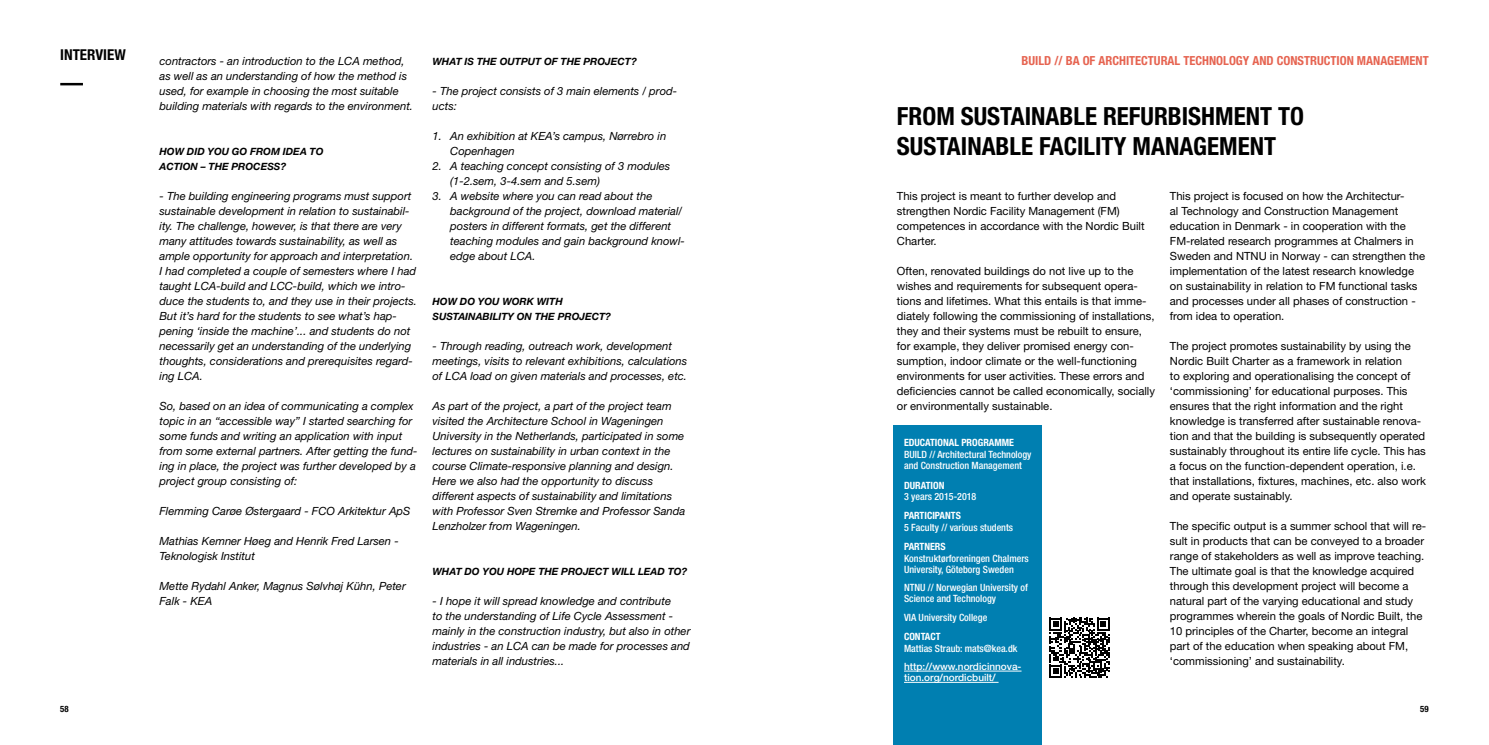
<style>
.page{position:relative;width:1489px;height:745px;background:#fff}
.page>*{position:absolute;margin:0;border:0;box-sizing:border-box;transform-origin:0 0}
.Brødtekst{font:700 condensed 25px/30px "Helvetica Neue LT Std";color:#000}
.Titel__over_streg{font:700 condensed 15px "Helvetica Neue LT Std";color:#000}
.Program_område_10_12{font:700 condensed 12.5px "Helvetica Neue LT Std";color:#e66451}
.Brød_italic{font:italic 11.25px/15px "Helvetica Neue LT Std";color:#000}
.Brødtekst-2{font:11.25px/15px "Helvetica Neue LT Std";color:#000}
.Infobox_brød{font:500 condensed 10px/11.2px "Helvetica Neue LT Std";color:#fff}
.interview_question{font:italic 700 10px/15px "Helvetica Neue LT Std";color:#000}
.infobox_title{font:700 condensed 10px "Helvetica Neue LT Std";color:#fff}
.Infobox_brød-2{font:500 10px/11.2px "Helvetica Neue LT Std";color:#fff}
.t1{font:700 condensed 8.75px "Helvetica Neue LT Std";color:#000}
</style>
<div class="page">
<hr style="left:60px;top:83px;width:23px;height:2px;background:#000">
<div style="left:893px;top:425px;width:149px;height:319px;background:#007fb1"></div>
<hr style="left:904px;top:670px;width:117px;height:1px;background:#fff">
<hr style="left:904px;top:681px;width:94px;height:1px;background:#fff">
<svg style="left:1049px;top:617px;width:60px;height:60px"></svg>
<p class="Titel__over_streg" style="left:60px;top:46px;width:67px">INTERVIEW</p>
<p class="Brød_italic" style="left:159px;top:53px;width:255px">contractors - an introduction to the LCA method, as well as an understanding of how the method is used, for example in choosing the most suitable building materials with regards to the environment.</p>
<p class="interview_question" style="left:159px;top:143px;width:165px">HOW DID YOU GO FROM IDEA TO<br>ACTION – THE PROCESS?</p>
<p class="Brød_italic" style="left:159px;top:188px;width:259px">- The building engineering programs must support sustainable development in relation to sustainabil&shy;ity. The challenge, however, is that there are very many attitudes towards sustainability, as well as ample opportunity for approach and interpretation.<br>I had completed a couple of semesters where I had taught LCA-build and LCC-build, which we intro&shy;duce the students to, and they use in their projects.<br>But it’s hard for the students to see what’s hap&shy;pening ‘inside the machine’... and students do not necessarily get an understanding of the underlying thoughts, considerations and prerequisites regard&shy;ing LCA.</p>
<p class="Brød_italic" style="left:159px;top:398px;width:260px">So, based on an idea of communicating a complex topic in an “accessible way” I started searching for some funds and writing an application with input from some external partners. After getting the fund&shy;ing in place, the project was further developed by a project group consisting of:</p>
<p class="Brød_italic" style="left:159px;top:503px;width:252px">Flemming Carøe Østergaard - FCO Arkitektur ApS</p>
<p class="Brød_italic" style="left:159px;top:533px;width:241px">Mathias Kemner Høeg and Henrik Fred Larsen -<br>Teknologisk Institut</p>
<p class="Brød_italic" style="left:159px;top:578px;width:248px">Mette Rydahl Anker, Magnus Sølvhøj Kühn, Peter<br>Falk - KEA</p>
<p class="interview_question" style="left:432px;top:53px;width:206px">WHAT IS THE OUTPUT OF THE PROJECT?</p>
<p class="Brød_italic" style="left:432px;top:83px;width:246px">- The project consists of 3 main elements / prod&shy;ucts:</p>
<p class="Brød_italic" style="left:450px;top:128px;width:217px;text-indent:-18px">1. An exhibition at KEA’s campus, Nørrebro in<br>Copenhagen</p>
<p class="Brød_italic" style="left:450px;top:158px;width:222px;text-indent:-18px">2. A teaching concept consisting of 3 modules (1-2.sem, 3-4.sem and 5.sem)</p>
<p class="Brød_italic" style="left:450px;top:188px;width:236px;text-indent:-18px">3. A website where you can read about the background of the project, download material/ posters in different formats, get the different teaching modules and gain background knowl&shy;edge about LCA.</p>
<p class="interview_question" style="left:432px;top:293px;width:180px">HOW DO YOU WORK WITH<br>SUSTAINABILITY ON THE PROJECT?</p>
<p class="Brød_italic" style="left:432px;top:338px;width:256px">- Through reading, outreach work, development meetings, visits to relevant exhibitions, calculations of LCA load on given materials and processes, etc.</p>
<p class="Brød_italic" style="left:432px;top:398px;width:254px">As part of the project, a part of the project team visited the Architecture School in Wageningen University in the Netherlands, participated in some lectures on sustainability in urban context in the course Climate-responsive planning and design.<br>Here we also had the opportunity to discuss different aspects of sustainability and limitations with Professor Sven Stremke and Professor Sanda Lenzholzer from Wageningen.</p>
<p class="interview_question" style="left:432px;top:563px;width:256px">WHAT DO YOU HOPE THE PROJECT WILL LEAD TO?</p>
<p class="Brød_italic" style="left:432px;top:593px;width:259px">- I hope it will spread knowledge and contribute<br>to the understanding of Life Cycle Assessment - mainly in the construction industry, but also in other industries - an LCA can be made for processes and materials in all industries...</p>
<p class="Program_område_10_12" style="left:1021px;top:53px;width:408px">BUILD // BA OF ARCHITECTURAL TECHNOLOGY AND CONSTRUCTION MANAGEMENT</p>
<p class="Brødtekst" style="left:896px;top:100px;width:408px">FROM SUSTAINABLE REFURBISHMENT TO<br>SUSTAINABLE FACILITY MANAGEMENT</p>
<p class="Brødtekst-2" style="left:896px;top:188px;width:249px">This project is meant to further develop and strengthen Nordic Facility Management (FM) competences in accordance with the Nordic Built Charter.</p>
<p class="Brødtekst-2" style="left:896px;top:263px;width:259px">Often, renovated buildings do not live up to the wishes and requirements for subsequent opera&shy;tions and lifetimes. What this entails is that imme&shy;diately following the commissioning of installations, they and their systems must be rebuilt to ensure, for example, they deliver promised energy con&shy;sumption, indoor climate or the well-functioning environments for user activities. These errors and deficiencies cannot be called economically, socially or environmentally sustainable.</p>
<p class="infobox_title" style="left:904px;top:436px;width:111px">EDUCATIONAL PROGRAMME</p>
<p class="Infobox_brød" style="left:904px;top:448px;width:129px">BUILD // Architectural Technology and Construction Management</p>
<p class="infobox_title" style="left:904px;top:478px;width:42px">DURATION</p>
<p class="Infobox_brød" style="left:904px;top:490px;width:74px">3 years 2015-2018</p>
<p class="infobox_title" style="left:904px;top:509px;width:58px">PARTICIPANTS</p>
<p class="Infobox_brød" style="left:904px;top:521px;width:111px">5 Faculty // various students</p>
<p class="infobox_title" style="left:904px;top:540px;width:43px">PARTNERS</p>
<p class="Infobox_brød" style="left:904px;top:552px;width:126px">Konstruktørforeningen Chalmers<br>University, Göteborg Sweden</p>
<p class="Infobox_brød" style="left:904px;top:581px;width:125px">NTNU // Norwegian University of<br>Science and Technology</p>
<p class="Infobox_brød" style="left:904px;top:611px;width:85px">VIA University College</p>
<p class="infobox_title" style="left:904px;top:630px;width:38px">CONTACT</p>
<p class="Infobox_brød" style="left:904px;top:642px;width:115px">Mattias Straub: mats@kea.dk</p>
<p class="Infobox_brød-2" style="left:904px;top:660px;width:119px">http://www.nordicinnova&shy;tion.org/nordicbuilt/</p>
<p class="Brødtekst-2" style="left:1169px;top:188px;width:257px">This project is focused on how the Architectur-<br>al Technology and Construction Management education in Denmark - in cooperation with the FM-related research programmes at Chalmers in Sweden and NTNU in Norway - can strengthen the implementation of the latest research knowledge on sustainability in relation to FM functional tasks and processes under all phases of construction - from idea to operation.</p>
<p class="Brødtekst-2" style="left:1169px;top:338px;width:257px">The project promotes sustainability by using the Nordic Built Charter as a framework in relation<br>to exploring and operationalising the concept of ‘commissioning’ for educational purposes. This ensures that the right information and the right knowledge is transferred after sustainable renova&shy;tion and that the building is subsequently operated sustainably throughout its entire life cycle. This has a focus on the function-dependent operation, i.e. that installations, fixtures, machines, etc. also work and operate sustainably.</p>
<p class="Brødtekst-2" style="left:1169px;top:518px;width:258px">The specific output is a summer school that will re&shy;sult in products that can be conveyed to a broader range of stakeholders as well as improve teaching.<br>The ultimate goal is that the knowledge acquired through this development project will become a natural part of the varying educational and study programmes wherein the goals of Nordic Built, the 10 principles of the Charter, become an integral part of the education when speaking about FM, ‘commissioning’ and sustainability.</p>
<p class="t1" style="left:60px;top:703px;width:10px">58</p>
<p class="t1" style="left:1420px;top:703px;width:10px">59</p>
</div>
